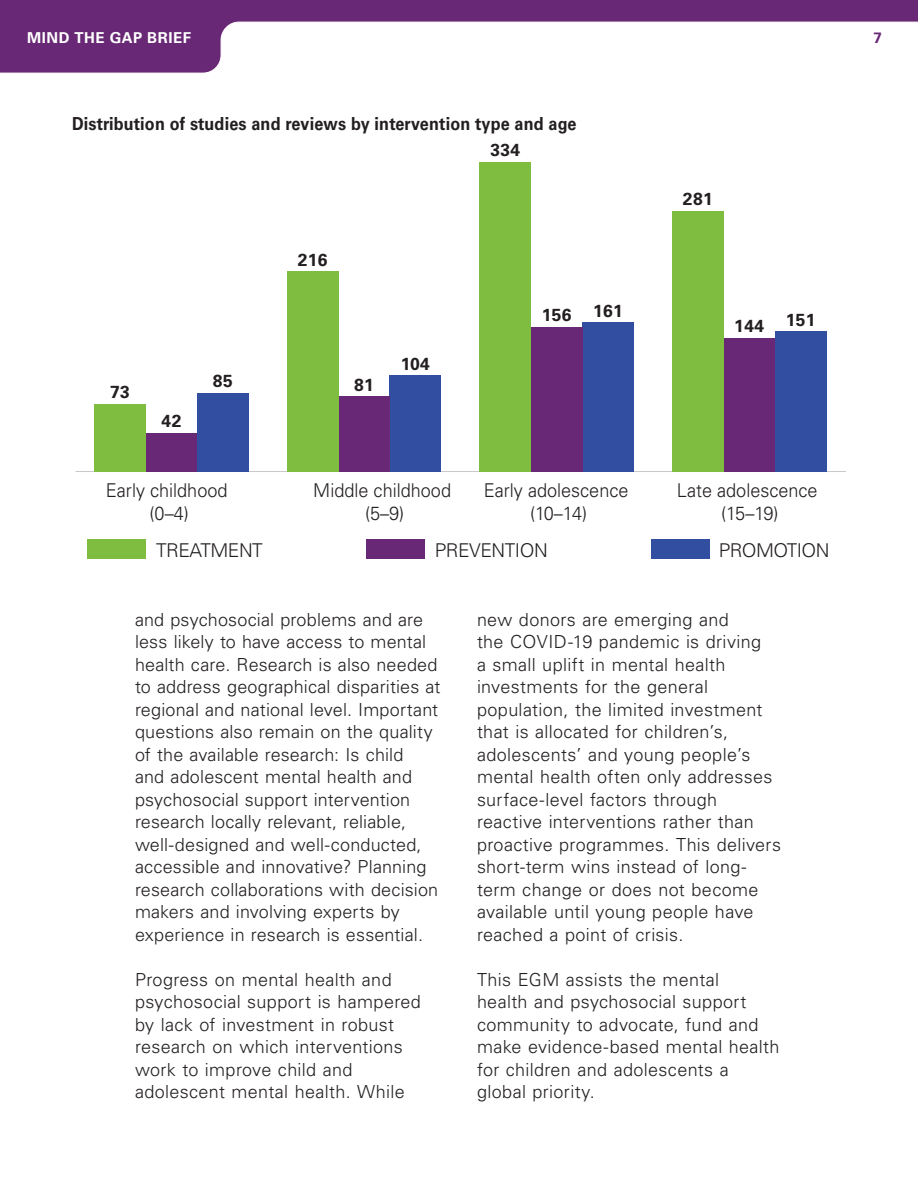
<style>
.page{position:relative;width:918px;height:1188px;background:#fff}
.page>*{position:absolute;margin:0;border:0;box-sizing:border-box;transform-origin:0 0}
.t1{font:300 19.05px/22.8px "Univers LT Pro 45";color:#231f20;text-align:center;scale:.95 1}
.t2{font:300 19.05px "Univers LT Pro 45";letter-spacing:-.025em;color:#231f20}
.t3{font:300 19.05px "Univers LT Pro 45";color:#231f20}
.Text{font:300 18px/22.5px "Univers LT Pro 45";letter-spacing:.015em;color:#231f20}
.t4{font:700 18px "Univers LT Pro 65";letter-spacing:.01em;color:#231f20;scale:.9 1}
.t5{font:700 17.4px "Univers LT Pro 65";letter-spacing:.025em;color:#231f20}
.t6{font:700 15px "Univers LT Pro 65";letter-spacing:.035em;color:#fff}
.t7{font:700 15px "Univers LT Pro 65";color:#692875}
</style>
<div class="page">
<hr style="left:76px;top:471px;width:770px;height:1px;background:#c7c8ca">
<div style="left:197px;top:393px;width:51px;height:79px;background:#324ea1"></div>
<div style="left:390px;top:375px;width:51px;height:97px;background:#324ea1"></div>
<div style="left:582px;top:322px;width:52px;height:150px;background:#324ea1"></div>
<div style="left:775px;top:331px;width:51px;height:141px;background:#324ea1"></div>
<div style="left:146px;top:433px;width:51px;height:39px;background:#692875"></div>
<div style="left:338px;top:396px;width:52px;height:76px;background:#692875"></div>
<div style="left:531px;top:327px;width:51px;height:145px;background:#692875"></div>
<div style="left:724px;top:338px;width:51px;height:134px;background:#692875"></div>
<div style="left:94px;top:404px;width:52px;height:68px;background:#7fbd41"></div>
<div style="left:287px;top:271px;width:51px;height:201px;background:#7fbd41"></div>
<div style="left:480px;top:162px;width:51px;height:310px;background:#7fbd41"></div>
<div style="left:672px;top:211px;width:52px;height:261px;background:#7fbd41"></div>
<div style="left:366px;top:539px;width:58px;height:20px;background:#692875"></div>
<div style="left:87px;top:539px;width:58px;height:20px;background:#7fbd41"></div>
<div style="left:651px;top:539px;width:58px;height:20px;background:#324ea1"></div>
<svg style="left:0;top:0;width:918px;height:73px"></svg>
<p class="t6" style="left:27px;top:29px;width:166px">MIND THE GAP BRIEF</p>
<p class="t7" style="left:874px;top:29px;width:10px">7</p>
<p class="t4" style="left:72px;top:113px;width:562px">Distribution of studies and reviews by intervention type and age</p>
<p class="t5" style="left:110px;top:382px;width:21px">73</p>
<p class="t5" style="left:162px;top:411px;width:21px">42</p>
<p class="t5" style="left:213px;top:371px;width:21px">85</p>
<p class="t5" style="left:298px;top:249px;width:31px">216</p>
<p class="t5" style="left:354px;top:374px;width:21px">81</p>
<p class="t5" style="left:401px;top:353px;width:30px">104</p>
<p class="t5" style="left:490px;top:140px;width:31px">334</p>
<p class="t5" style="left:542px;top:305px;width:31px">156</p>
<p class="t5" style="left:593px;top:300px;width:31px">161</p>
<p class="t5" style="left:683px;top:189px;width:31px">281</p>
<p class="t5" style="left:734px;top:316px;width:31px">144</p>
<p class="t5" style="left:786px;top:310px;width:31px">151</p>
<p class="t1" style="left:106px;top:479px;width:130px">Early childhood (0–4)</p>
<p class="t2" style="left:156px;top:538px;width:108px">TREATMENT</p>
<p class="t2" style="left:435px;top:538px;width:114px">PREVENTION</p>
<p class="t3" style="left:719px;top:538px;width:112px">PROMOTION</p>
<p class="t1" style="left:313px;top:479px;width:146px">Middle childhood (5–9)</p>
<p class="t1" style="left:484px;top:479px;width:154px">Early adolescence (10–14)</p>
<p class="t1" style="left:677px;top:479px;width:150px">Late adolescence (15–19)</p>
<p class="Text" style="left:135px;top:608px;width:307px">and psychosocial problems and are less likely to have access to mental health care. Research is also needed to address geographical disparities at regional and national level. Important questions also remain on the quality of the available research: Is child<br>and adolescent mental health and psychosocial support intervention research locally relevant, reliable, well-designed and well-conducted, accessible and innovative? Planning research collaborations with decision makers and involving experts by experience in research is essential.</p>
<p class="Text" style="left:135px;top:968px;width:287px">Progress on mental health and psychosocial support is hampered by lack of investment in robust research on which interventions work to improve child and adolescent mental health. While</p>
<p class="Text" style="left:477px;top:608px;width:306px">new donors are emerging and<br>the COVID-19 pandemic is driving<br>a small uplift in mental health investments for the general population, the limited investment that is allocated for children’s, adolescents’ and young people’s mental health often only addresses surface-level factors through reactive interventions rather than proactive programmes. This delivers short-term wins instead of long&shy;term change or does not become available until young people have reached a point of crisis.</p>
<p class="Text" style="left:477px;top:968px;width:304px">This EGM assists the mental<br>health and psychosocial support community to advocate, fund and make evidence-based mental health for children and adolescents a global priority.</p>
</div>
